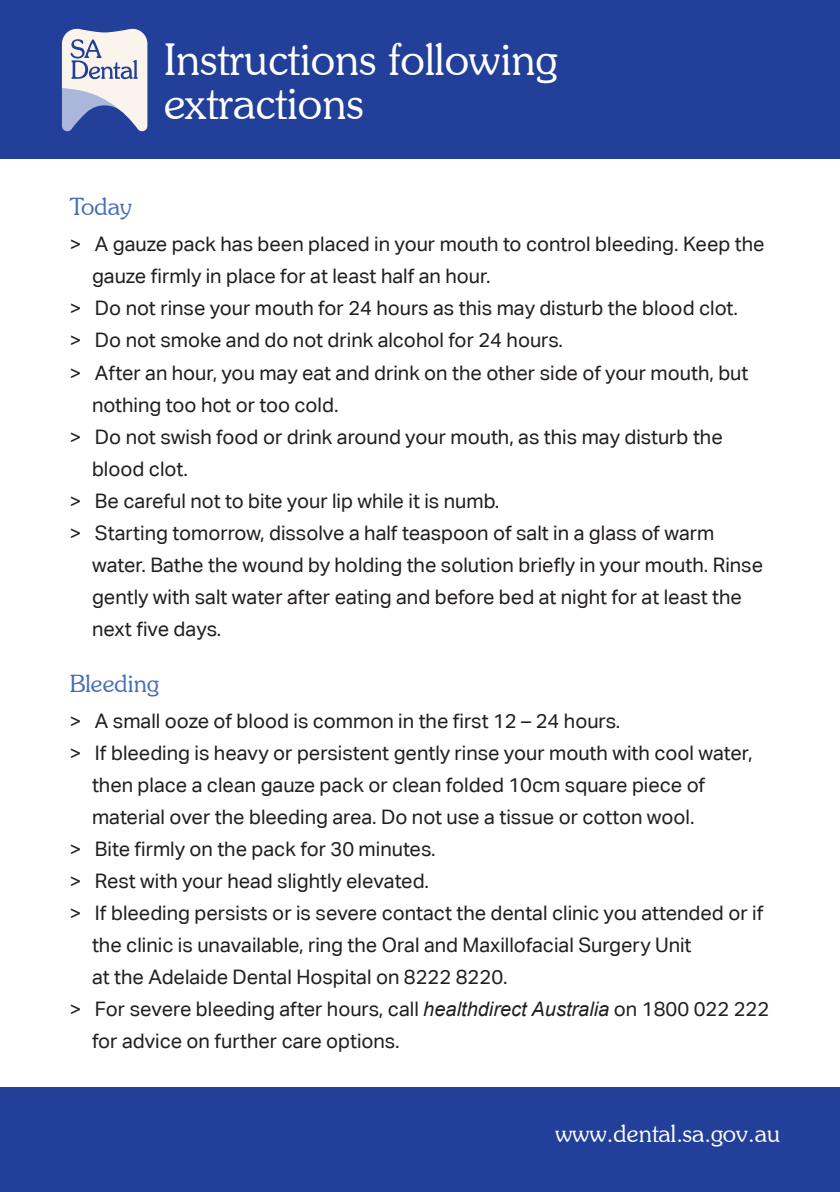
<style>
.page{position:relative;width:840px;height:1192px;background:#fff}
.page>*{position:absolute;margin:0;border:0;box-sizing:border-box;transform-origin:0 0}
.t1{font:300 44px "Souvenir IT Cby BT";color:#fff}
.t2{font:300 24px "Souvenir IT Cby BT";color:#fff}
.t3{font:300 24px "Souvenir IT Cby BT";color:#456db5}
.t4{font:20px "Aktiv Grotesk Corp";color:#231f20}
.s1{font-family:"Arial";font-style:italic}
</style>
<div class="page">
<div style="left:0;top:0;width:839px;height:158px;background:#223f99"></div>
<svg style="left:62px;top:28px;width:85px;height:104px"></svg>
<div style="left:0;top:1087px;width:839px;height:104px;background:#223f99"></div>
<p class="t1" style="left:164px;top:32px;width:395px">Instructions following</p>
<p class="t1" style="left:164px;top:76px;width:201px">extractions</p>
<p class="t3" style="left:70px;top:192px;width:64px">Today</p>
<p class="t4" style="left:70px;top:232px;width:696px">&gt; A gauze pack has been placed in your mouth to control bleeding. Keep the</p>
<p class="t4" style="left:92px;top:264px;width:400px">gauze firmly in place for at least half an hour.</p>
<p class="t4" style="left:70px;top:296px;width:669px">&gt; Do not rinse your mouth for 24 hours as this may disturb the blood clot.</p>
<p class="t4" style="left:70px;top:328px;width:495px">&gt; Do not smoke and do not drink alcohol for 24 hours.</p>
<p class="t4" style="left:70px;top:360px;width:680px">&gt; After an hour, you may eat and drink on the other side of your mouth, but</p>
<p class="t4" style="left:92px;top:392px;width:248px">nothing too hot or too cold.</p>
<p class="t4" style="left:70px;top:424px;width:654px">&gt; Do not swish food or drink around your mouth, as this may disturb the</p>
<p class="t4" style="left:92px;top:456px;width:97px">blood clot.</p>
<p class="t4" style="left:70px;top:488px;width:431px">&gt; Be careful not to bite your lip while it is numb.</p>
<p class="t4" style="left:70px;top:520px;width:646px">&gt; Starting tomorrow, dissolve a half teaspoon of salt in a glass of warm</p>
<p class="t4" style="left:92px;top:552px;width:672px">water. Bathe the wound by holding the solution briefly in your mouth. Rinse</p>
<p class="t4" style="left:92px;top:584px;width:651px">gently with salt water after eating and before bed at night for at least the</p>
<p class="t4" style="left:92px;top:616px;width:131px">next five days.</p>
<p class="t3" style="left:70px;top:668px;width:91px">Bleeding</p>
<p class="t4" style="left:70px;top:708px;width:552px">&gt; A small ooze of blood is common in the first 12 – 24 hours.</p>
<p class="t4" style="left:70px;top:740px;width:684px">&gt; If bleeding is heavy or persistent gently rinse your mouth with cool water,</p>
<p class="t4" style="left:92px;top:772px;width:614px">then place a clean gauze pack or clean folded 10cm square piece of</p>
<p class="t4" style="left:92px;top:804px;width:604px">material over the bleeding area. Do not use a tissue or cotton wool.</p>
<p class="t4" style="left:70px;top:836px;width:367px">&gt; Bite firmly on the pack for 30 minutes.</p>
<p class="t4" style="left:70px;top:868px;width:361px">&gt; Rest with your head slightly elevated.</p>
<p class="t4" style="left:70px;top:900px;width:695px">&gt; If bleeding persists or is severe contact the dental clinic you attended or if</p>
<p class="t4" style="left:92px;top:932px;width:601px">the clinic is unavailable, ring the Oral and Maxillofacial Surgery Unit</p>
<p class="t4" style="left:92px;top:964px;width:417px">at the Adelaide Dental Hospital on 8222 8220.</p>
<p class="t4" style="left:70px;top:996px;width:701px">&gt; For severe bleeding after hours, call <span class="s1">healthdirect Australia</span> on 1800 022 222</p>
<p class="t4" style="left:92px;top:1028px;width:309px">for advice on further care options.</p>
<p class="t2" style="left:555px;top:1118px;width:226px">www.dental.sa.gov.au</p>
</div>
